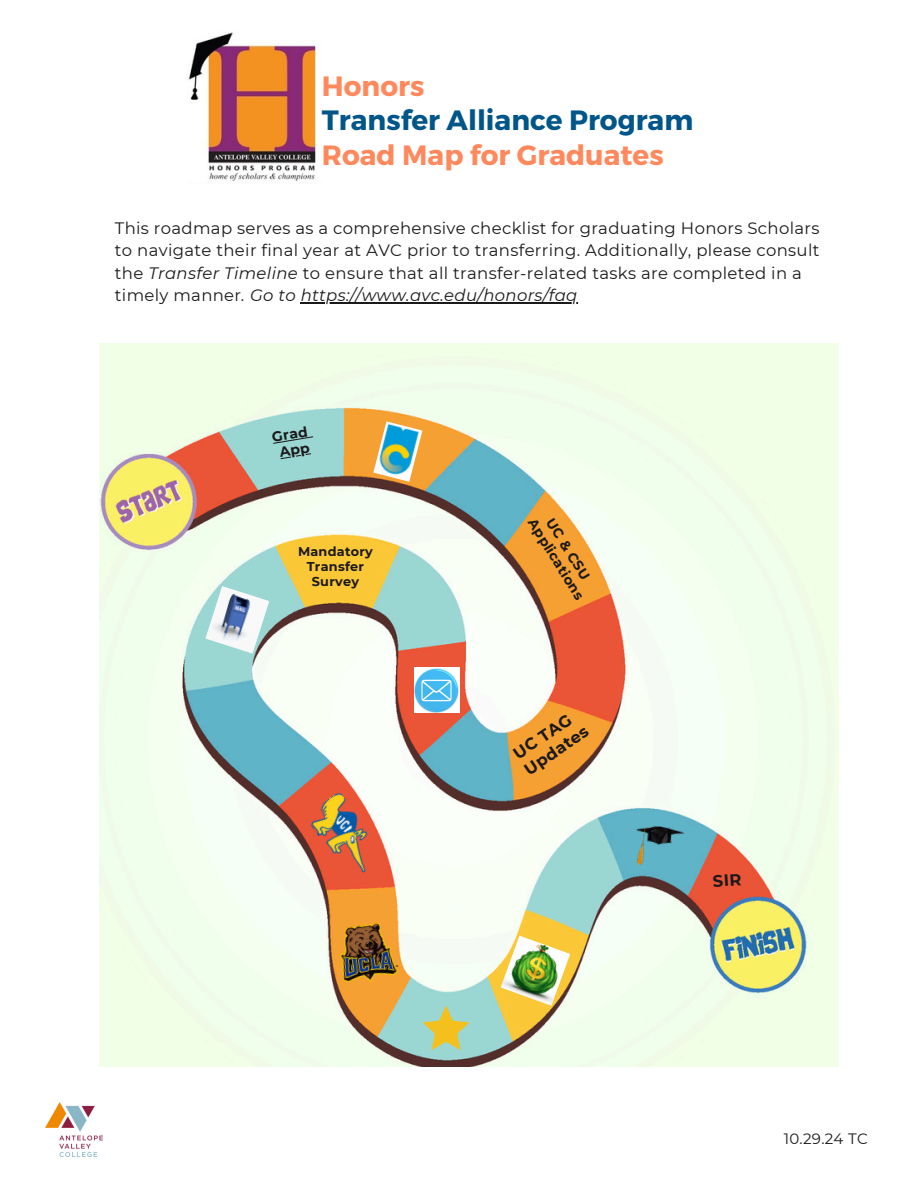
<style>
.page{position:relative;width:918px;height:1188px;background:#fff}
.page>*{position:absolute;margin:0;border:0;box-sizing:border-box;transform-origin:0 0}
.t1{font:700 27.9px "Montserrat";color:#ff895d}
.t2{font:700 27.9px "Montserrat";color:#005689}
.t3{font:16.5px/22.5px "Montserrat";letter-spacing:.02em;color:#1b191b}
.t4{font:700 16.35px/19.4px "Montserrat";color:#1b191b}
.t5{font:15px "Montserrat";letter-spacing:.02em;color:#1b191b}
.t6{font:700 13.95px "Montserrat";color:#1b191b}
.t7{font:700 13.65px "Montserrat";color:#1b191b}
.t8{font:700 12.75px/14.9px "Montserrat";letter-spacing:.02em;color:#1b191b;text-align:center}
.s1{font-style:italic}
</style>
<div class="page">
<img style="left:45px;top:1103px;width:58px;height:54px">
<img style="left:99px;top:343px;width:739px;height:724px">
<img style="left:414px;top:668px;width:45px;height:45px">
<img style="left:205px;top:586px;width:64px;height:68px">
<img style="left:304px;top:791px;width:83px;height:90px">
<img style="left:335px;top:921px;width:65px;height:65px">
<img style="left:632px;top:824px;width:52px;height:46px">
<img style="left:373px;top:421px;width:49px;height:61px">
<svg style="left:422px;top:1005px;width:48px;height:45px;background:#becd8a"></svg>
<img style="left:188px;top:32px;width:129px;height:149px">
<img style="left:501px;top:936px;width:69px;height:70px">
<hr style="left:301px;top:302px;width:277px;height:2px;background:#1b191b">
<svg style="left:273px;top:436px;width:40px;height:23px"></svg>
<svg style="left:713px;top:873px;width:28px;height:14px"></svg>
<p class="t1" style="left:322px;top:68px;width:104px">Honors</p>
<p class="t2" style="left:322px;top:102px;width:373px">Transfer Alliance Program</p>
<p class="t1" style="left:322px;top:137px;width:343px">Road Map for Graduates</p>
<p class="t3" style="left:115px;top:217px;width:706px">This roadmap serves as a comprehensive checklist for graduating Honors Scholars to navigate their final year at AVC prior to transferring. Additionally, please consult the <span class="s1">Transfer Timeline</span> to ensure that all transfer-related tasks are completed in a timely manner<span class="s1">. Go to https://www.avc.edu/honors/faq</span></p>
<p class="t6" style="left:271px;top:428px;width:37px;rotate:-9deg">Grad</p>
<p class="t8" style="left:298px;top:544px;width:76px">Mandatory<br>Transfer<br>Survey</p>
<p class="t7" style="left:539px;top:515px;width:94px;rotate:58deg">Applications</p>
<p class="t7" style="left:557px;top:515px;width:71px;rotate:58deg">UC &amp; CSU</p>
<h2 class="t4" style="left:510px;top:747px;width:75px;rotate:-34deg">UC TAG<br>Updates</h2>
<p class="t5" style="left:784px;top:1129px;width:86px">10.29.24 TC</p>
</div>
